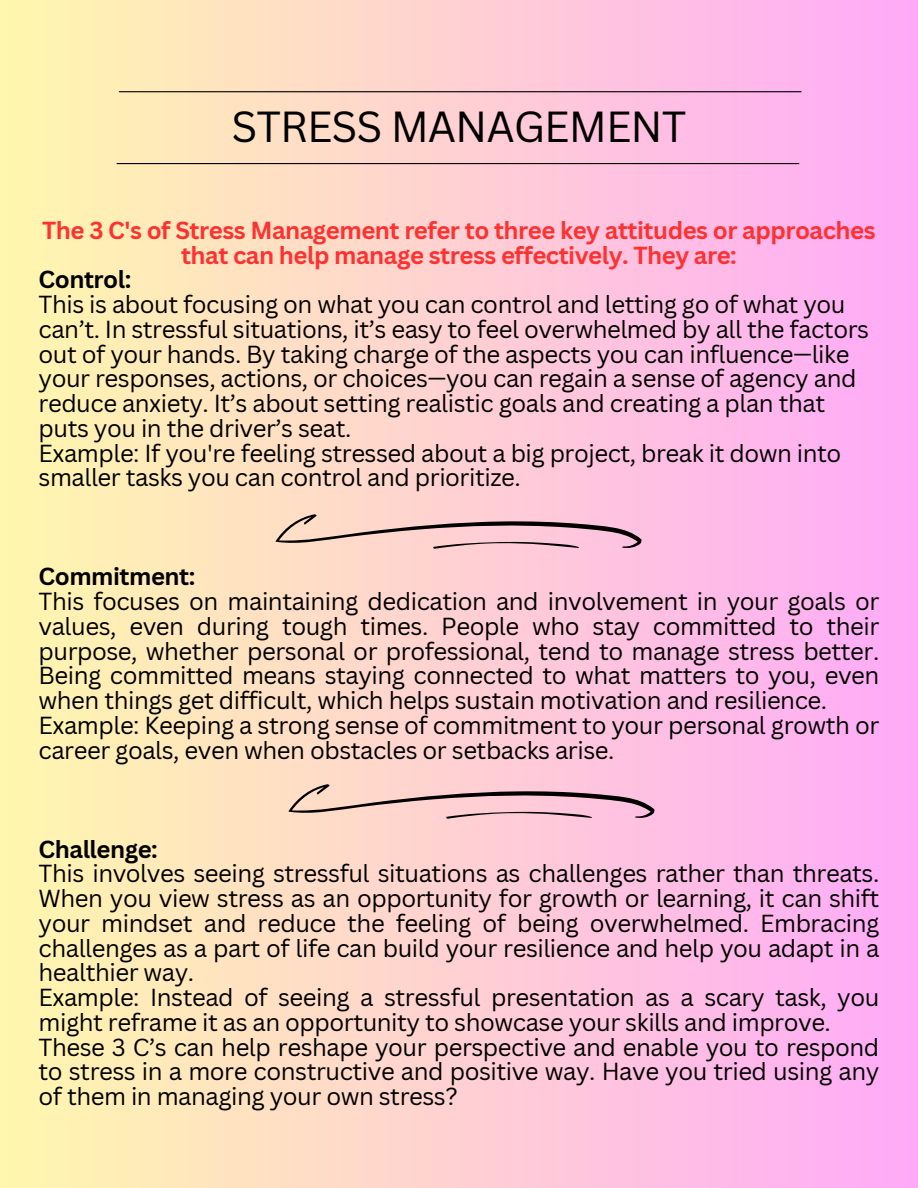
<style>
.page{position:relative;width:918px;height:1188px;background:#fff}
.page>*{position:absolute;margin:0;border:0;box-sizing:border-box;transform-origin:0 0}
.t1{font:42.3px "Canva Sans";letter-spacing:-.025em;color:#000}
.t2{font:24px/24.8px "Canva Sans";letter-spacing:-.02em;color:#000}
.t3{font:700 24px/24.8px "Canva Sans";letter-spacing:-.02em;color:#ff3131;text-align:center}
.t4{font:700 24px "Canva Sans";letter-spacing:-.02em;color:#000}
</style>
<div class="page">
<div style="left:0;top:0;width:918px;height:1188px;background:linear-gradient(to right,#fff7ad,#ffaaf8)"></div>
<hr style="left:119px;top:91px;width:682px;height:1px;background:#000">
<hr style="left:117px;top:163px;width:682px;height:1px;background:#000">
<svg style="left:288px;top:784px;width:367px;height:35px;background:#dcb3b6"></svg>
<svg style="left:275px;top:514px;width:367px;height:35px;background:#dcb4b5"></svg>
<p class="t1" style="left:232px;top:97px;width:456px">STRESS MANAGEMENT</p>
<p class="t3" style="left:42px;top:217px;width:835px">The 3 C's of Stress Management refer to three key attitudes or approaches that can help manage stress effectively. They are:</p>
<h1 class="t4" style="left:39px;top:263px;width:94px">Control:</h1>
<p class="t2" style="left:39px;top:291px;width:832px">This is about focusing on what you can control and letting go of what you can’t. In stressful situations, it’s easy to feel overwhelmed by all the factors out of your hands. By taking charge of the aspects you can influence—like your responses, actions, or choices—you can regain a sense of agency and reduce anxiety. It’s about setting realistic goals and creating a plan that puts you in the driver’s seat.</p>
<p class="t2" style="left:39px;top:440px;width:804px">Example: If you're feeling stressed about a big project, break it down into smaller tasks you can control and prioritize.</p>
<p class="t4" style="left:39px;top:560px;width:158px">Commitment:</p>
<p class="t2" style="left:39px;top:588px;width:842px;text-align:justify">This focuses on maintaining dedication and involvement in your goals or values, even during tough times. People who stay committed to their purpose, whether personal or professional, tend to manage stress better.<br>Being committed means staying connected to what matters to you, even when things get difficult, which helps sustain motivation and resilience.</p>
<p class="t2" style="left:39px;top:712px;width:842px">Example: Keeping a strong sense of commitment to your personal growth or career goals, even when obstacles or setbacks arise.</p>
<p class="t4" style="left:39px;top:832px;width:121px">Challenge:</p>
<p class="t2" style="left:39px;top:861px;width:842px;text-align:justify">This involves seeing stressful situations as challenges rather than threats.<br>When you view stress as an opportunity for growth or learning, it can shift your mindset and reduce the feeling of being overwhelmed. Embracing challenges as a part of life can build your resilience and help you adapt in a healthier way.</p>
<p class="t2" style="left:39px;top:984px;width:842px">Example: Instead of seeing a stressful presentation as a scary task, you might reframe it as an opportunity to showcase your skills and improve.</p>
<p class="t2" style="left:39px;top:1034px;width:842px;text-align:justify">These 3 C’s can help reshape your perspective and enable you to respond to stress in a more constructive and positive way. Have you tried using any of them in managing your own stress?</p>
</div>
